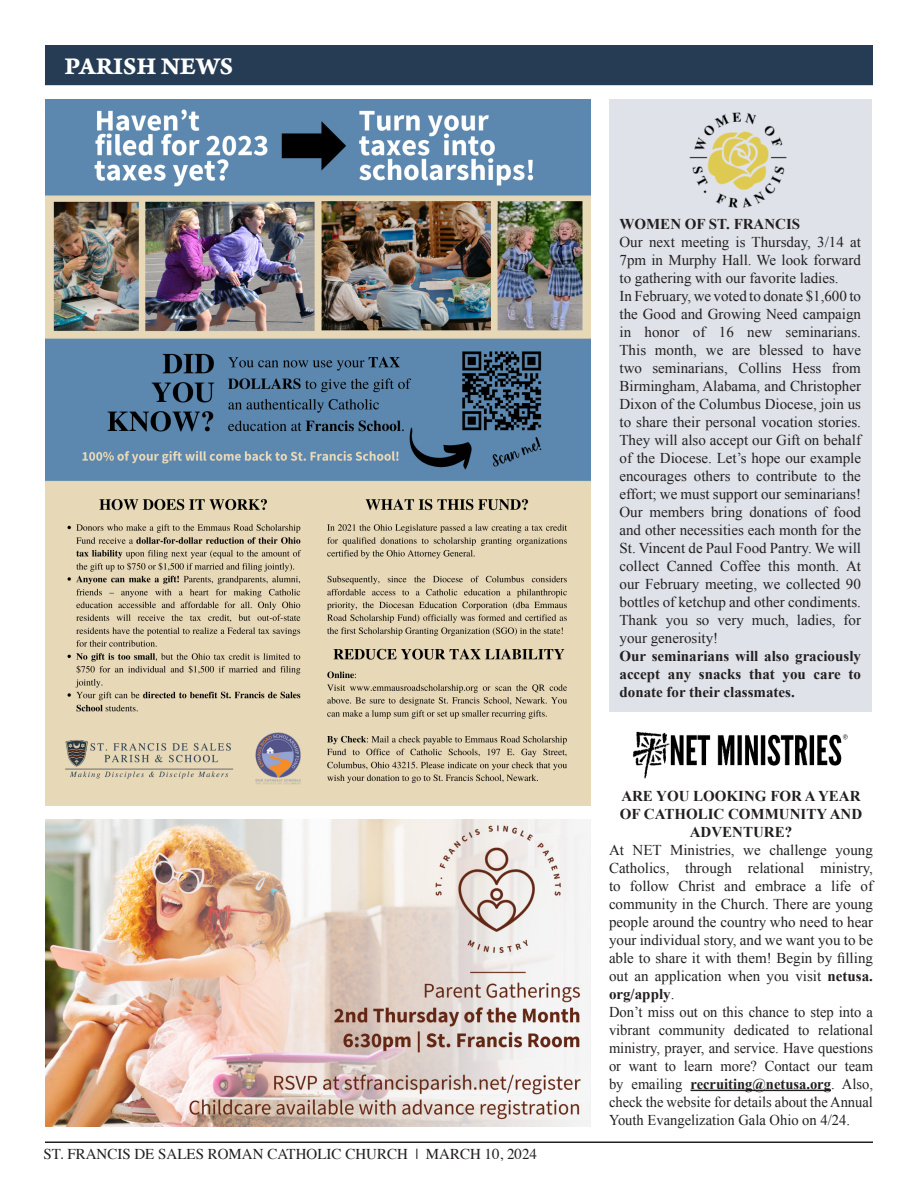
<style>
.page{position:relative;width:918px;height:1188px;background:#fff}
.page>*{position:absolute;margin:0;border:0;box-sizing:border-box;transform-origin:0 0}
.t1{font:25.5px "Arno Pro Bold Caption";letter-spacing:-.01em;color:#fff}
.t2{font:15px/18px "Times New Roman";color:#231f20;text-align:justify}
.t3{font:700 15px/18px "Times New Roman";color:#231f20;text-align:center}
.t4{font:15px "Times";color:#231f20}
.s1{font-weight:700}
</style>
<div class="page">
<hr style="left:45px;top:1142px;width:828px;height:1px;background:#231f20">
<div style="left:46px;top:46px;width:826px;height:38px;background:#253c54"></div>
<div style="left:45px;top:45px;width:828px;height:40px;border:2px solid #253c54"></div>
<img style="left:45px;top:99px;width:546px;height:707px">
<img style="left:45px;top:820px;width:546px;height:307px">
<hr style="left:690px;top:1090px;width:141px;height:1px;background:#231f20">
<img style="left:632px;top:731px;width:216px;height:48px">
<div style="left:609px;top:99px;width:263px;height:613px;background:#dfe3e9"></div>
<img style="left:689px;top:112px;width:98px;height:96px">
<img style="left:94px;top:158px;width:155px;height:32px">
<p class="t1" style="left:65px;top:51px;width:170px">PARISH NEWS</p>
<p class="t4" style="left:44px;top:1140px;width:495px">ST. FRANCIS DE SALES ROMAN CATHOLIC CHURCH | MARCH 10, 2024</p>
<p class="t3" style="left:620px;top:215px;width:182px">WOMEN OF ST. FRANCIS</p>
<p class="t2" style="left:620px;top:233px;width:243px">Our next meeting is Thursday, 3/14 at 7pm in Murphy Hall. We look forward to gathering with our favorite ladies.</p>
<p class="t2" style="left:620px;top:287px;width:243px">In February, we voted to donate $1,600 to the Good and Growing Need campaign in honor of 16 new seminarians.<br>This month, we are blessed to have two seminarians, Collins Hess from Birmingham, Alabama, and Christopher Dixon of the Columbus Diocese, join us to share their personal vocation stories.<br>They will also accept our Gift on behalf of the Diocese. Let’s hope our example encourages others to contribute to the effort; we must support our seminarians!</p>
<p class="t2" style="left:620px;top:503px;width:243px">Our members bring donations of food and other necessities each month for the St. Vincent de Paul Food Pantry. We will collect Canned Coffee this month. At our February meeting, we collected 90 bottles of ketchup and other condiments.<br>Thank you so very much, ladies, for your generosity!</p>
<p class="t3" style="left:620px;top:647px;width:243px;text-align:justify">Our seminarians will also graciously accept any snacks that you care to donate for their classmates.</p>
<p class="t3" style="left:620px;top:786px;width:244px">ARE YOU LOOKING FOR A YEAR<br>OF CATHOLIC COMMUNITY AND<br>ADVENTURE?</p>
<p class="t2" style="left:609px;top:841px;width:266px">At NET Ministries, we challenge young Catholics, through relational ministry, to follow Christ and embrace a life of community in the Church. There are young people around the country who need to hear your individual story, and we want you to be able to share it with them! Begin by filling out an application when you visit <span class="s1">netusa. org/apply</span>.</p>
<p class="t2" style="left:609px;top:1003px;width:266px">Don’t miss out on this chance to step into a vibrant community dedicated to relational ministry, prayer, and service. Have questions or want to learn more? Contact our team by emailing <span class="s1">recruiting@netusa.org</span>. Also, check the website for details about the Annual Youth Evangelization Gala Ohio on 4/24.</p>
</div>
